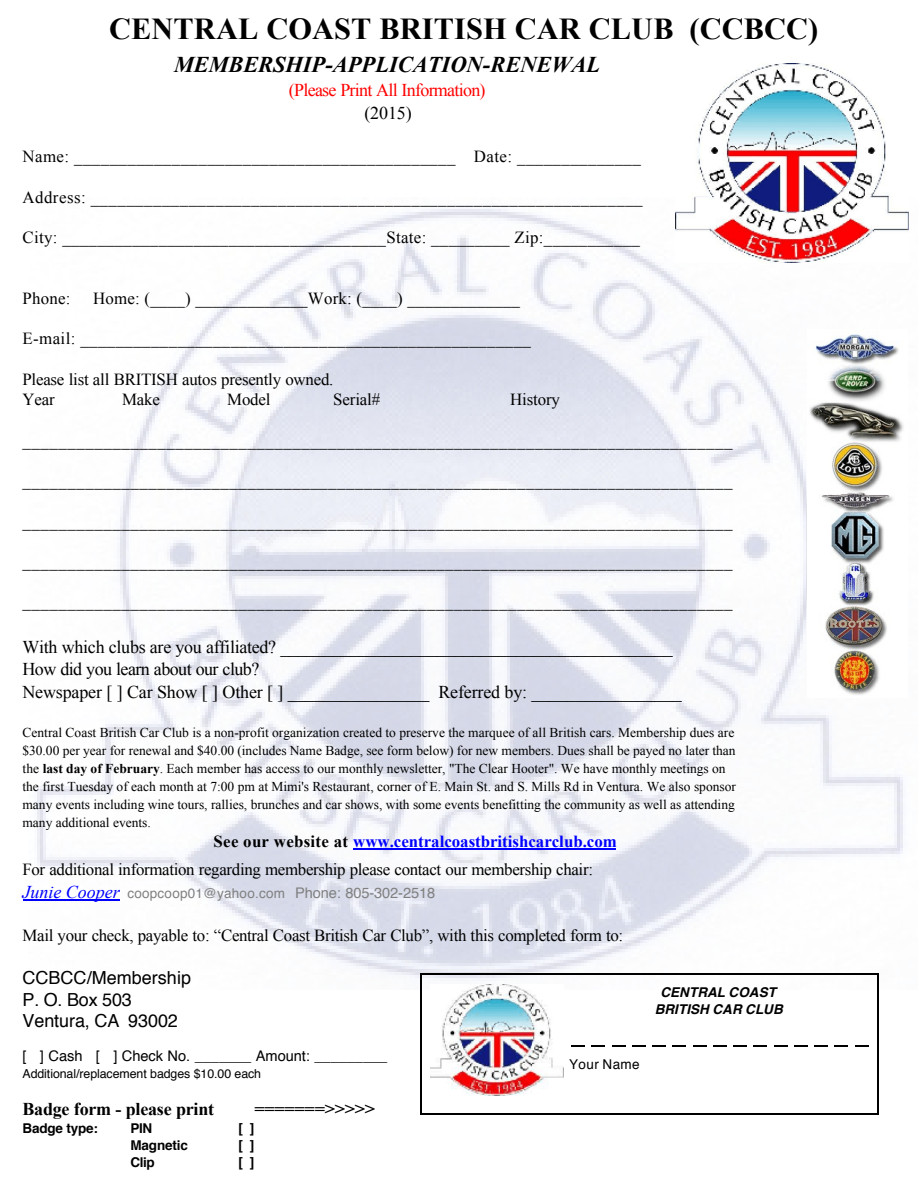
<style>
.page{position:relative;width:918px;height:1188px;background:#fff}
.page>*{position:absolute;margin:0;border:0;box-sizing:border-box;transform-origin:0 0}
.t1{font:700 30.3px "Times New Roman";letter-spacing:.005em;color:#000}
.t2{font:italic 700 22.5px "Times New Roman";color:#000}
.t3{font:18px/22.5px "Times New Roman";letter-spacing:-.015em;color:#000}
.t4{font:18px/21.3px "Helvetica";letter-spacing:-.005em;color:#000}
.t5{font:700 18px "Times New Roman";letter-spacing:-.01em;color:#000}
.t6{font:18px "Times New Roman";letter-spacing:-.04em;color:#f00}
.t7{font:16.8px/20.2px "Times New Roman";letter-spacing:-.02em;color:#000}
.t8{font:16.8px "Times New Roman";letter-spacing:.02em;color:#000}
.t9{font:16.8px "Times New Roman";letter-spacing:.03em;color:#000}
.t10{font:16.8px "Times New Roman";letter-spacing:.025em;color:#000}
.t11{font:16.8px "Times New Roman";letter-spacing:.015em;color:#000}
.t12{font:14.7px "Helvetica";letter-spacing:-.005em;color:#000}
.t13{font:13.5px/18px "Times New Roman";color:#000}
.t14{font:13.5px "Helvetica";letter-spacing:.015em;color:#808080}
.t15{font:700 13.5px "Helvetica";letter-spacing:-.01em;color:#000}
.t16{font:italic 700 13.5px/16.8px "Helvetica";letter-spacing:.005em;color:#000;text-align:center}
.t17{font:13.5px "Helvetica";letter-spacing:.025em;color:#000}
.t18{font:12.3px "Helvetica";letter-spacing:-.005em;color:#000}
.s1{font-weight:700}
.s2{font-weight:700;color:#00f}
.s3{font-family:"Times New Roman";font-style:italic;font-size:18px;color:#00f}
.s4{font-size:14.7px}
</style>
<div class="page">
<img style="left:28px;top:209px;width:875px;height:780px">
<hr style="left:353px;top:848px;width:262px;height:1px;background:#00f">
<hr style="left:23px;top:900px;width:97px;height:1px;background:#00f">
<img style="left:675px;top:63px;width:234px;height:199px">
<img style="left:808px;top:329px;width:96px;height:369px">
<svg style="left:855px;top:1045px;width:13px;height:1px"></svg>
<svg style="left:835px;top:1045px;width:13px;height:1px"></svg>
<svg style="left:814px;top:1045px;width:14px;height:1px"></svg>
<svg style="left:794px;top:1045px;width:14px;height:1px"></svg>
<svg style="left:774px;top:1045px;width:14px;height:1px"></svg>
<svg style="left:754px;top:1045px;width:13px;height:1px"></svg>
<svg style="left:734px;top:1045px;width:13px;height:1px"></svg>
<svg style="left:713px;top:1045px;width:14px;height:1px"></svg>
<svg style="left:693px;top:1045px;width:13px;height:1px"></svg>
<svg style="left:673px;top:1045px;width:13px;height:1px"></svg>
<svg style="left:652px;top:1045px;width:14px;height:1px"></svg>
<svg style="left:632px;top:1045px;width:14px;height:1px"></svg>
<svg style="left:612px;top:1045px;width:14px;height:1px"></svg>
<svg style="left:592px;top:1045px;width:13px;height:1px"></svg>
<svg style="left:572px;top:1045px;width:13px;height:1px"></svg>
<img style="left:431px;top:984px;width:133px;height:112px">
<hr style="left:421px;top:973px;width:1px;height:142px;background:#000">
<hr style="left:421px;top:973px;width:458px;height:1px;background:#000">
<hr style="left:878px;top:973px;width:1px;height:142px;background:#000">
<hr style="left:421px;top:1114px;width:458px;height:1px;background:#000">
<h1 class="t1" style="left:109px;top:8px;width:711px">CENTRAL COAST BRITISH CAR CLUB (CCBCC)</h1>
<h2 class="t2" style="left:174px;top:48px;width:428px">MEMBERSHIP-APPLICATION-RENEWAL</h2>
<p class="t6" style="left:289px;top:78px;width:198px">(Please Print All Information)</p>
<p class="t3" style="left:364px;top:102px;width:49px">(2015)</p>
<p class="t10" style="left:22px;top:145px;width:620px">Name: ___________________________________________ Date: ______________</p>
<p class="t9" style="left:22px;top:186px;width:622px">Address: ______________________________________________________________</p>
<p class="t8" style="left:22px;top:226px;width:619px">City: _____________________________________State: _________ Zip:___________</p>
<p class="t7" style="left:22px;top:288px;width:49px">Phone:</p>
<p class="t11" style="left:93px;top:287px;width:428px">Home: (____) _____________Work: (____) _____________</p>
<p class="t7" style="left:22px;top:328px;width:510px">E-mail: ___________________________________________________</p>
<p class="t7" style="left:22px;top:369px;width:313px">Please list all BRITISH autos presently owned.<br>Year</p>
<p class="t7" style="left:122px;top:389px;width:39px">Make</p>
<p class="t7" style="left:227px;top:389px;width:45px">Model</p>
<p class="t7" style="left:333px;top:389px;width:48px">Serial#</p>
<p class="t7" style="left:510px;top:389px;width:51px">History</p>
<p class="t7" style="left:23px;top:429px;width:711px">_______________________________________________________________________________</p>
<p class="t7" style="left:23px;top:470px;width:711px">_______________________________________________________________________________</p>
<p class="t7" style="left:23px;top:510px;width:711px">_______________________________________________________________________________</p>
<p class="t7" style="left:23px;top:551px;width:711px">_______________________________________________________________________________</p>
<p class="t7" style="left:23px;top:591px;width:711px">_______________________________________________________________________________</p>
<p class="t3" style="left:22px;top:635px;width:661px">With which clubs are you affiliated? _____________________________________________<br>How did you learn about our club?<br>Newspaper [ ] Car Show [ ] Other [ ] ________________ Referred by: _________________</p>
<p class="t13" style="left:22px;top:723px;width:715px">Central Coast British Car Club is a non-profit organization created to preserve the marquee of all British cars. Membership dues are $30.00 per year for renewal and $40.00 (includes Name Badge, see form below) for new members. Dues shall be payed no later than the <span class="s1">last day of February</span>. Each member has access to our monthly newsletter, "The Clear Hooter". We have monthly meetings on the first Tuesday of each month at 7:00 pm at Mimi's Restaurant, corner of E. Main St. and S. Mills Rd in Ventura. We also sponsor many events including wine tours, rallies, brunches and car shows, with some events benefitting the community as well as attending many additional events.</p>
<p class="t7" style="left:22px;top:827px;width:596px;line-height:28.2px;text-indent:191px"><span class="s1">See our website at</span> <span class="s2">www.centralcoastbritishcarclub.com<br></span>For additional information regarding membership please contact our membership chair:</p>
<p class="t14" style="left:22px;top:883px;width:414px"><span class="s3">Junie Cooper</span> coopcoop01@yahoo.com <span class="s4">Phone: 805-302-2518</span></p>
<p class="t7" style="left:22px;top:924px;width:602px">Mail your check, payable to: “Central Coast British Car Club”, with this completed form to:</p>
<p class="t4" style="left:22px;top:968px;width:170px">CCBCC/Membership<br>P. O. Box 503<br>Ventura, CA 93002</p>
<p class="t12" style="left:22px;top:1044px;width:366px">[ ] Cash [ ] Check No. _______ Amount: _________</p>
<p class="t18" style="left:22px;top:1064px;width:240px">Additional/replacement badges $10.00 each</p>
<p class="t5" style="left:22px;top:1096px;width:193px">Badge form - please print</p>
<p class="t5" style="left:254px;top:1096px;width:122px">=======&gt;&gt;&gt;&gt;&gt;</p>
<p class="t15" style="left:22px;top:1117px;width:77px">Badge type:</p>
<p class="t15" style="left:130px;top:1117px;width:23px">PIN</p>
<p class="t15" style="left:238px;top:1117px;width:17px">[ ]</p>
<p class="t15" style="left:130px;top:1134px;width:59px">Magnetic</p>
<p class="t15" style="left:238px;top:1134px;width:17px">[ ]</p>
<p class="t15" style="left:130px;top:1151px;width:26px">Clip</p>
<p class="t15" style="left:238px;top:1151px;width:17px">[ ]</p>
<p class="t16" style="left:655px;top:984px;width:130px">CENTRAL COAST<br>BRITISH CAR CLUB</p>
<p class="t17" style="left:569px;top:1054px;width:72px">Your Name</p>
</div>
